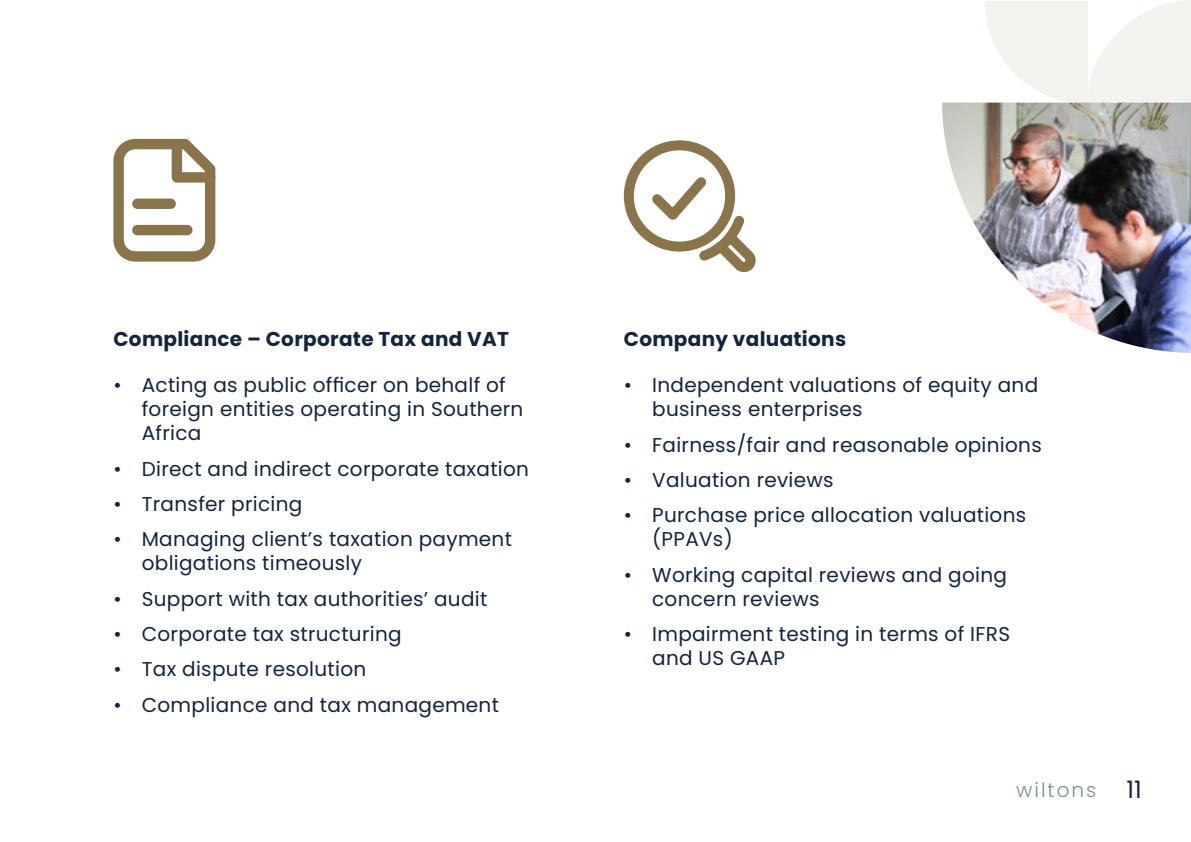
<style>
.page{position:relative;width:1191px;height:842px;background:#fff}
.page>*{position:absolute;margin:0;border:0;box-sizing:border-box;transform-origin:0 0}
.t1{font:24px "Poppins";color:#14243d}
.t2{font:20px/24px "Poppins";letter-spacing:.015em;color:#14243d}
.t3{font:700 20px "Poppins";letter-spacing:.015em;color:#14243d}
.t4{font:300 20px "Poppins";letter-spacing:.1em;color:#7c8f8f}
</style>
<div class="page">
<svg style="left:984px;top:0;width:206px;height:103px"></svg>
<img style="left:942px;top:103px;width:249px;height:250px">
<svg style="left:113px;top:139px;width:102px;height:123px"></svg>
<div style="left:132px;top:199px;width:44px;height:10px;background:#8a754a;border-radius:5px"></div>
<div style="left:132px;top:225px;width:60px;height:10px;background:#8a754a;border-radius:5px"></div>
<svg style="left:623px;top:140px;width:133px;height:133px"></svg>
<p class="t3" style="left:113px;top:327px;width:397px">Compliance – Corporate Tax and VAT</p>
<p class="t2" style="left:142px;top:373px;width:383px;text-indent:-28px">• Acting as public officer on behalf of foreign entities operating in Southern<br>Africa</p>
<p class="t2" style="left:113px;top:457px;width:417px">• Direct and indirect corporate taxation</p>
<p class="t2" style="left:113px;top:492px;width:190px">• Transfer pricing</p>
<p class="t2" style="left:142px;top:527px;width:372px;text-indent:-28px">• Managing client’s taxation payment obligations timeously</p>
<p class="t2" style="left:113px;top:587px;width:375px">• Support with tax authorities’ audit</p>
<p class="t2" style="left:113px;top:622px;width:290px">• Corporate tax structuring</p>
<p class="t2" style="left:113px;top:657px;width:254px">• Tax dispute resolution</p>
<p class="t2" style="left:113px;top:693px;width:387px">• Compliance and tax management</p>
<p class="t3" style="left:624px;top:327px;width:224px">Company valuations</p>
<p class="t2" style="left:652px;top:373px;width:387px;text-indent:-28px">• Independent valuations of equity and business enterprises</p>
<p class="t2" style="left:624px;top:433px;width:419px">• Fairness/fair and reasonable opinions</p>
<p class="t2" style="left:624px;top:468px;width:211px">• Valuation reviews</p>
<p class="t2" style="left:652px;top:503px;width:375px;text-indent:-28px">• Purchase price allocation valuations (PPAVs)</p>
<p class="t2" style="left:652px;top:563px;width:356px;text-indent:-28px">• Working capital reviews and going concern reviews</p>
<p class="t2" style="left:652px;top:622px;width:359px;text-indent:-28px">• Impairment testing in terms of IFRS and US GAAP</p>
<p class="t4" style="left:1016px;top:778px;width:82px">wiltons</p>
<p class="t1" style="left:1126px;top:775px;width:17px">11</p>
</div>
